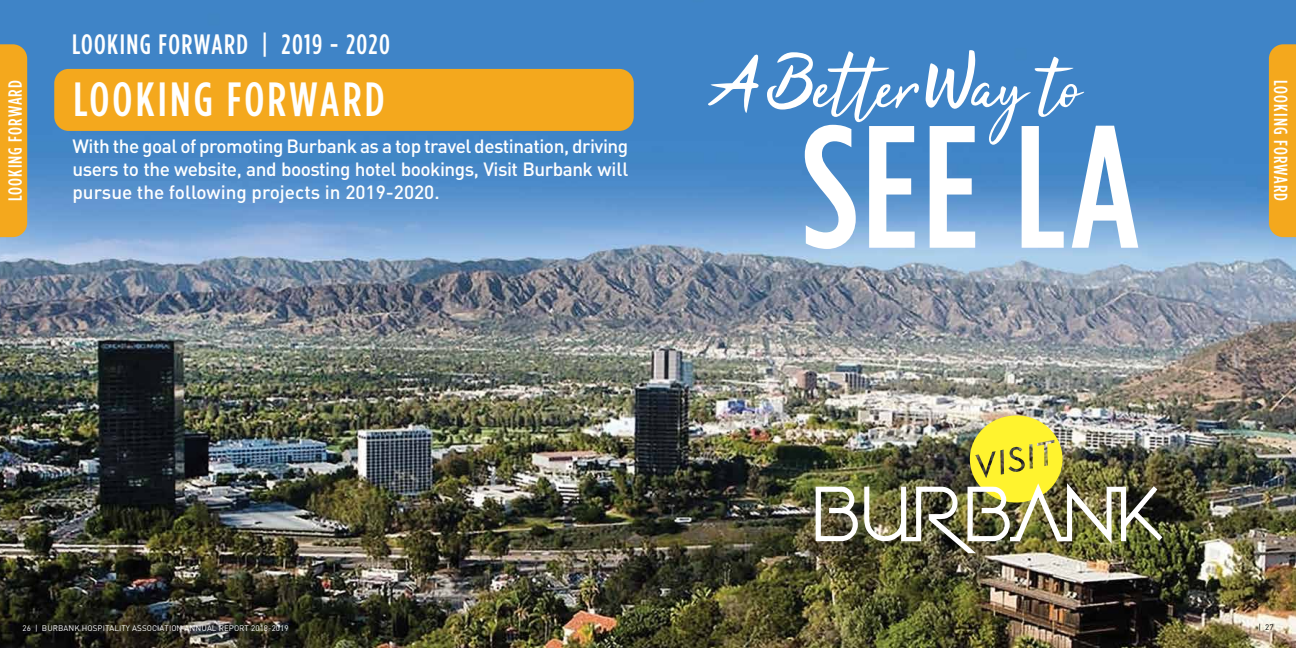
<style>
.page{position:relative;width:1296px;height:648px;background:#fff}
.page>*{position:absolute;margin:0;border:0;box-sizing:border-box;transform-origin:0 0}
.t1{font:500 condensed 173.9px "Gotham HTF";color:#fff}
.t2{font:500 condensed 48px "Gotham HTF";letter-spacing:.065em;color:#fff}
.t3{font:500 condensed 28px "Gotham HTF";letter-spacing:.05em;color:#fff}
.t4{font:500 19px/23px "DIN";color:#fff;text-align:justify}
.t5{font:500 condensed 19px "Gotham HTF";letter-spacing:.06em;color:#fff}
.t6{font:8px "DIN";letter-spacing:.01em;color:#fff}
.t7{font:8px "DIN";color:#000}
</style>
<div class="page">
<img style="left:0;top:0;width:1296px;height:648px">
<img style="left:816px;top:415px;width:346px;height:138px">
<div style="left:0;top:44px;width:27px;height:193px;background:#f4a81d"></div>
<div style="left:1269px;top:44px;width:27px;height:193px;background:#f4a81d"></div>
<div style="left:54px;top:69px;width:580px;height:62px;background:#f4a81d;border-radius:14px"></div>
<svg style="left:708px;top:51px;width:376px;height:94px;background:#5793ce"></svg>
<svg style="left:767px;top:52px;width:46px;height:58px"></svg>
<svg style="left:926px;top:50px;width:49px;height:60px"></svg>
<h3 class="t3" style="left:72px;top:29px;width:319px">LOOKING FORWARD | 2019 - 2020</h3>
<p class="t5" style="left:5px;top:201px;width:123px;rotate:-90deg">LOOKING FORWARD</p>
<p class="t5" style="left:1291px;top:80px;width:123px;rotate:90deg">LOOKING FORWARD</p>
<h2 class="t2" style="left:73px;top:73px;width:313px">LOOKING FORWARD</h2>
<h1 class="t1" style="left:801px;top:91px;width:340px">SEE LA</h1>
<p class="t4" style="left:72px;top:134px;width:557px">With the goal of promoting Burbank as a top travel destination, driving users to the website, and boosting hotel bookings, Visit Burbank will pursue the following projects in 2019-2020.</p>
<p class="t6" style="left:22px;top:623px;width:268px">26 | BURBANK HOSPITALITY ASSOCIATION ANNUAL REPORT 2018-2019</p>
<p class="t7" style="left:1258px;top:622px;width:17px">| 27</p>
</div>
